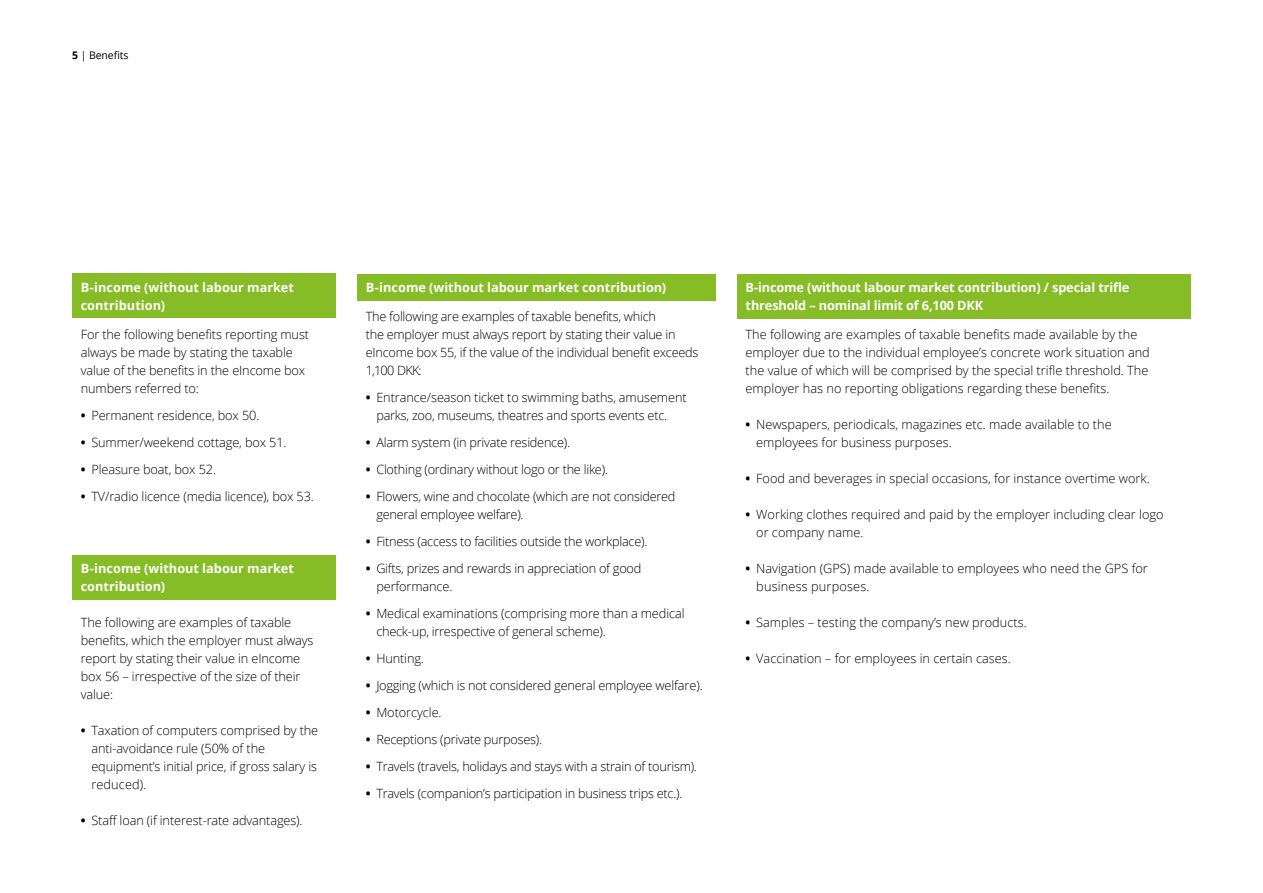
<style>
.page{position:relative;width:1263px;height:893px;background:#fff}
.page>*{position:absolute;margin:0;border:0;box-sizing:border-box;transform-origin:0 0}
.t1{font:300 12.75px/18px "Open Sans";letter-spacing:-.01em;color:#000}
.t2{font:700 12.75px/18px "Open Sans";color:#fff}
.t3{font:10.5px "Open Sans";letter-spacing:-.01em;color:#000}
.s1{font-weight:700}
</style>
<div class="page">
<div style="left:72px;top:273px;width:264px;height:45px;background:#86bc25"></div>
<div style="left:72px;top:555px;width:264px;height:45px;background:#86bc25"></div>
<div style="left:357px;top:274px;width:359px;height:27px;background:#86bc25"></div>
<div style="left:737px;top:274px;width:454px;height:45px;background:#86bc25"></div>
<p class="t3" style="left:72px;top:48px;width:58px"><span class="s1">5</span> | Benefits</p>
<p class="t2" style="left:81px;top:278px;width:215px">B-income (without labour market contribution)</p>
<p class="t1" style="left:81px;top:325px;width:230px">For the following benefits reporting must always be made by stating the taxable value of the benefits in the eIncome box numbers referred to:</p>
<p class="t1" style="left:81px;top:406px;width:180px"><span class="s1">•</span> Permanent residence, box 50.</p>
<p class="t1" style="left:81px;top:433px;width:207px"><span class="s1">•</span> Summer/weekend cottage, box 51.</p>
<p class="t1" style="left:81px;top:460px;width:137px"><span class="s1">•</span> Pleasure boat, box 52.</p>
<p class="t1" style="left:81px;top:487px;width:235px"><span class="s1">•</span> TV/radio licence (media licence), box 53.</p>
<p class="t2" style="left:81px;top:559px;width:215px">B-income (without labour market contribution)</p>
<p class="t1" style="left:81px;top:613px;width:234px">The following are examples of taxable benefits, which the employer must always report by stating their value in eIncome box 56 – irrespective of the size of their value:</p>
<p class="t1" style="left:91px;top:721px;width:228px;text-indent:-11px"><span class="s1">•</span> Taxation of computers comprised by the anti-avoidance rule (50% of the equipment’s initial price, if gross salary is reduced).</p>
<p class="t1" style="left:81px;top:811px;width:223px"><span class="s1">•</span> Staff loan (if interest-rate advantages).</p>
<p class="t2" style="left:366px;top:278px;width:302px">B-income (without labour market contribution)</p>
<p class="t1" style="left:366px;top:307px;width:334px">The following are examples of taxable benefits, which<br>the employer must always report by stating their value in eIncome box 55, if the value of the individual benefit exceeds 1,100 DKK:</p>
<p class="t1" style="left:376px;top:388px;width:312px;text-indent:-11px"><span class="s1">•</span> Entrance/season ticket to swimming baths, amusement parks, zoo, museums, theatres and sports events etc.</p>
<p class="t1" style="left:366px;top:433px;width:206px"><span class="s1">•</span> Alarm system (in private residence).</p>
<p class="t1" style="left:366px;top:460px;width:244px"><span class="s1">•</span> Clothing (ordinary without logo or the like).</p>
<p class="t1" style="left:376px;top:487px;width:301px;text-indent:-11px"><span class="s1">•</span> Flowers, wine and chocolate (which are not considered general employee welfare).</p>
<p class="t1" style="left:366px;top:532px;width:283px"><span class="s1">•</span> Fitness (access to facilities outside the workplace).</p>
<p class="t1" style="left:376px;top:559px;width:267px;text-indent:-11px"><span class="s1">•</span> Gifts, prizes and rewards in appreciation of good performance.</p>
<p class="t1" style="left:376px;top:604px;width:310px;text-indent:-11px"><span class="s1">•</span> Medical examinations (comprising more than a medical check-up, irrespective of general scheme).</p>
<p class="t1" style="left:366px;top:649px;width:60px"><span class="s1">•</span> Hunting.</p>
<p class="t1" style="left:366px;top:676px;width:339px"><span class="s1">•</span> Jogging (which is not considered general employee welfare).</p>
<p class="t1" style="left:366px;top:703px;width:77px"><span class="s1">•</span> Motorcycle.</p>
<p class="t1" style="left:366px;top:730px;width:178px"><span class="s1">•</span> Receptions (private purposes).</p>
<p class="t1" style="left:366px;top:757px;width:333px"><span class="s1">•</span> Travels (travels, holidays and stays with a strain of tourism).</p>
<p class="t1" style="left:366px;top:784px;width:318px"><span class="s1">•</span> Travels (companion’s participation in business trips etc.).</p>
<p class="t2" style="left:746px;top:278px;width:385px">B-income (without labour market contribution) / special trifle threshold – nominal limit of 6,100 DKK</p>
<p class="t1" style="left:746px;top:325px;width:406px">The following are examples of taxable benefits made available by the employer due to the individual employee’s concrete work situation and the value of which will be comprised by the special trifle threshold. The employer has no reporting obligations regarding these benefits.</p>
<p class="t1" style="left:756px;top:415px;width:357px;text-indent:-11px"><span class="s1">•</span> Newspapers, periodicals, magazines etc. made available to the employees for business purposes.</p>
<p class="t1" style="left:746px;top:469px;width:406px"><span class="s1">•</span> Food and beverages in special occasions, for instance overtime work.</p>
<p class="t1" style="left:756px;top:505px;width:409px;text-indent:-11px"><span class="s1">•</span> Working clothes required and paid by the employer including clear logo or company name.</p>
<p class="t1" style="left:756px;top:559px;width:393px;text-indent:-11px"><span class="s1">•</span> Navigation (GPS) made available to employees who need the GPS for business purposes.</p>
<p class="t1" style="left:746px;top:613px;width:283px"><span class="s1">•</span> Samples – testing the company’s new products.</p>
<p class="t1" style="left:746px;top:649px;width:267px"><span class="s1">•</span> Vaccination – for employees in certain cases.</p>
</div>
